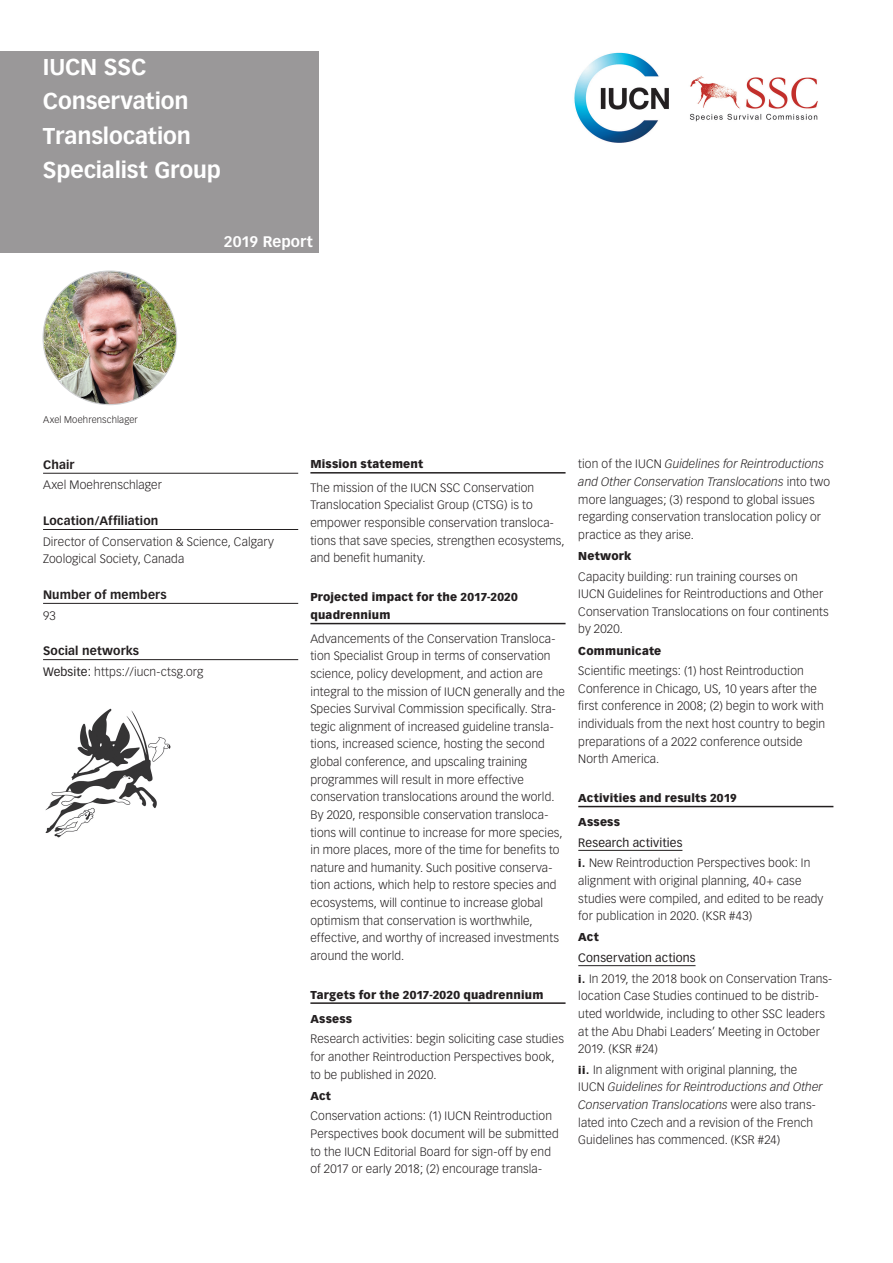
<style>
.page{position:relative;width:893px;height:1263px;background:#fff}
.page>*{position:absolute;margin:0;border:0;box-sizing:border-box;transform-origin:0 0}
.t1{font:700 22.5px/34.5px "Vectora LH";letter-spacing:-.005em;color:#fff}
.t2{font:700 15px "Vectora LH";color:#fff}
.t3{font:300 12px/17.7px "Vectora LH";letter-spacing:.01em;color:#231f20}
.t4{font:700 12px "Vectora LH";letter-spacing:.01em;color:#231f20}
.t5{font:900 11.25px/24.2px "Vectora LH";letter-spacing:.015em;color:#231f20}
.t6{font:300 9.45px "Vectora LH";letter-spacing:.015em;color:#231f20}
.s1{font-weight:700}
.s2{font-weight:400}
.s3{font-style:italic}
.s4{font-weight:900;font-size:10.5px}
</style>
<div class="page">
<hr style="left:310px;top:472px;width:256px;height:2px;background:#231f20">
<hr style="left:310px;top:623px;width:256px;height:1px;background:#231f20">
<hr style="left:310px;top:1002px;width:256px;height:2px;background:#231f20">
<hr style="left:578px;top:806px;width:255px;height:1px;background:#231f20">
<hr style="left:578px;top:850px;width:104px;height:1px;background:#231f20">
<hr style="left:578px;top:965px;width:117px;height:1px;background:#231f20">
<div style="left:0;top:51px;width:319px;height:202px;background:#9a9899"></div>
<img style="left:574px;top:52px;width:244px;height:91px">
<hr style="left:43px;top:473px;width:255px;height:1px;background:#231f20">
<hr style="left:43px;top:529px;width:255px;height:1px;background:#231f20">
<hr style="left:43px;top:603px;width:255px;height:1px;background:#231f20">
<hr style="left:43px;top:659px;width:255px;height:1px;background:#231f20">
<img style="left:43px;top:271px;width:134px;height:134px;border-radius:67px">
<img style="left:45px;top:708px;width:126px;height:130px">
<h1 class="t1" style="left:43px;top:50px;width:179px">IUCN SSC<br>Conservation<br>Translocation<br>Specialist Group</h1>
<p class="t2" style="left:224px;top:232px;width:90px">2019 Report</p>
<p class="t6" style="left:43px;top:414px;width:96px">Axel Moehrenschlager</p>
<p class="t4" style="left:43px;top:457px;width:33px">Chair</p>
<p class="t3" style="left:43px;top:476px;width:120px">Axel Moehrenschlager</p>
<p class="t4" style="left:43px;top:513px;width:117px">Location/Affiliation</p>
<p class="t3" style="left:43px;top:533px;width:232px">Director of Conservation &amp; Science, Calgary<br>Zoological Society, Canada</p>
<p class="t4" style="left:43px;top:587px;width:125px">Number of members</p>
<p class="t3" style="left:43px;top:607px;width:14px">93</p>
<p class="t3" style="left:43px;top:641px;width:162px;line-height:20.7px"><span class="s1">Social networks<br></span><span class="s2">Website:</span> https://iucn-ctsg.org</p>
<p class="t5" style="left:310px;top:452px;width:114px">Mission statement</p>
<p class="t3" style="left:310px;top:479px;width:256px">The mission of the IUCN SSC Conservation Translocation Specialist Group (CTSG) is to empower responsible conservation transloca&shy;tions that save species, strengthen ecosystems, and benefit humanity.</p>
<p class="t5" style="left:310px;top:588px;width:209px;line-height:18px">Projected impact for the 2017-2020 quadrennium</p>
<p class="t3" style="left:310px;top:630px;width:256px">Advancements of the Conservation Transloca&shy;tion Specialist Group in terms of conservation science, policy development, and action are integral to the mission of IUCN generally and the Species Survival Commission specifically. Stra&shy;tegic alignment of increased guideline transla&shy;tions, increased science, hosting the second global conference, and upscaling training programmes will result in more effective conservation translocations around the world.<br>By 2020, responsible conservation transloca&shy;tions will continue to increase for more species, in more places, more of the time for benefits to nature and humanity. Such positive conserva&shy;tion actions, which help to restore species and ecosystems, will continue to increase global optimism that conservation is worthwhile, effective, and worthy of increased investments around the world.</p>
<p class="t5" style="left:310px;top:982px;width:234px">Targets for the 2017-2020 quadrennium<br>Assess</p>
<p class="t3" style="left:310px;top:1030px;width:255px">Research activities: begin soliciting case studies for another Reintroduction Perspectives book, to be published in 2020.</p>
<p class="t5" style="left:310px;top:1083px;width:22px">Act</p>
<p class="t3" style="left:310px;top:1107px;width:250px">Conservation actions: (1) IUCN Reintroduction Perspectives book document will be submitted to the IUCN Editorial Board for sign-off by end of 2017 or early 2018; (2) encourage transla-</p>
<p class="t3" style="left:578px;top:455px;width:253px">tion of the IUCN <span class="s3">Guidelines for Reintroductions and Other Conservation Translocations</span> into two more languages; (3) respond to global issues regarding conservation translocation policy or practice as they arise.</p>
<p class="t5" style="left:578px;top:544px;width:55px">Network</p>
<p class="t3" style="left:578px;top:568px;width:252px">Capacity building: run training courses on<br>IUCN Guidelines for Reintroductions and Other Conservation Translocations on four continents by 2020.</p>
<p class="t5" style="left:578px;top:638px;width:85px">Communicate</p>
<p class="t3" style="left:578px;top:662px;width:248px">Scientific meetings: (1) host Reintroduction Conference in Chicago, US, 10 years after the first conference in 2008; (2) begin to work with individuals from the next host country to begin preparations of a 2022 conference outside North America.</p>
<p class="t5" style="left:578px;top:786px;width:160px">Activities and results 2019<br>Assess</p>
<p class="t3" style="left:578px;top:832px;width:234px;line-height:20.7px"><span class="s2">Research activities<br></span><span class="s4">i.</span> New Reintroduction Perspectives book: In</p>
<p class="t3" style="left:578px;top:872px;width:247px">alignment with original planning, 40+ case studies were compiled, and edited to be ready for publication in 2020. (KSR #43)</p>
<p class="t5" style="left:578px;top:925px;width:22px">Act</p>
<p class="t3" style="left:578px;top:948px;width:255px;line-height:20.7px"><span class="s2">Conservation actions<br></span><span class="s4">i.</span> In 2019, the 2018 book on Conservation Trans-</p>
<p class="t3" style="left:578px;top:987px;width:248px">location Case Studies continued to be distrib&shy;uted worldwide, including to other SSC leaders at the Abu Dhabi Leaders’ Meeting in October 2019. (KSR #24)</p>
<p class="t3" style="left:578px;top:1061px;width:246px"><span class="s4">ii.</span> In alignment with original planning, the IUCN <span class="s3">Guidelines for Reintroductions and Other Conservation Translocations</span> were also trans&shy;lated into Czech and a revision of the French Guidelines has commenced. (KSR #24)</p>
</div>
